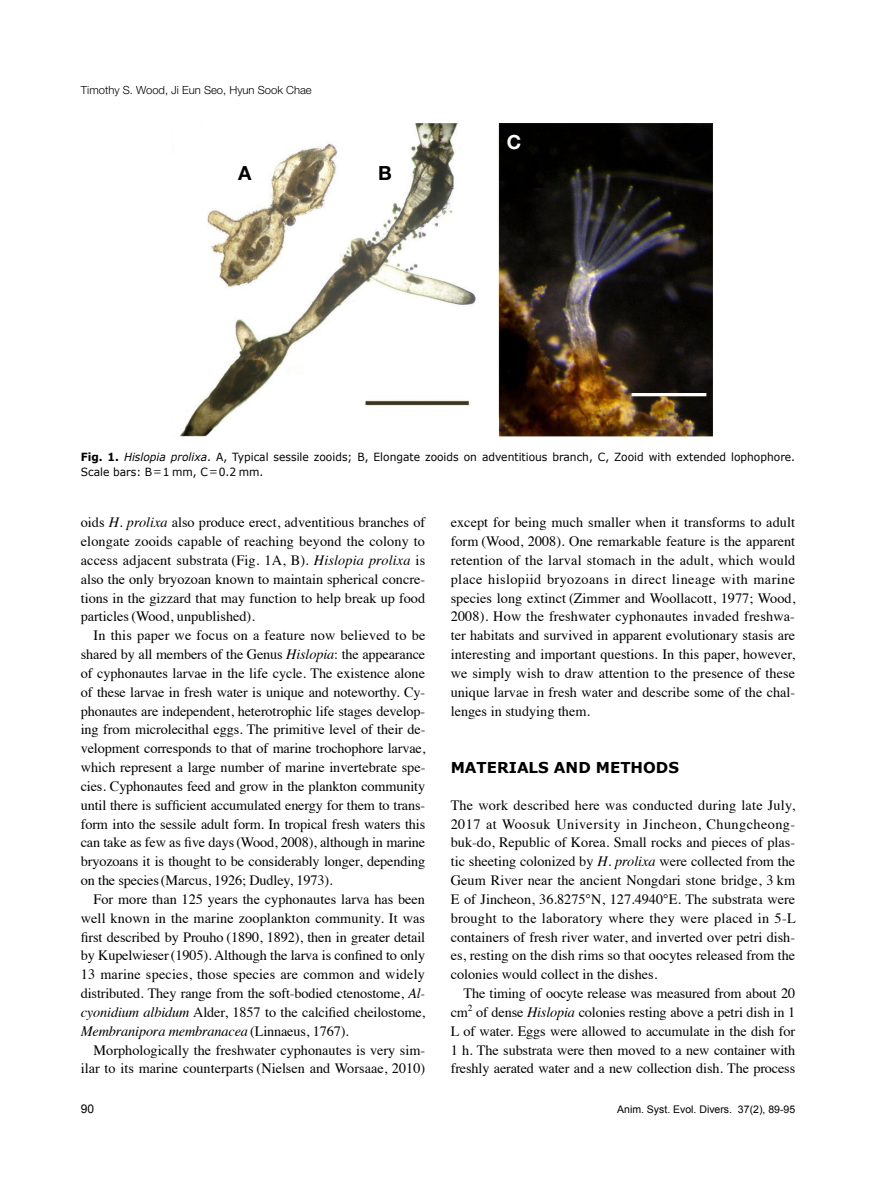
<style>
.page{position:relative;width:893px;height:1191px;background:#fff}
.page>*{position:absolute;margin:0;border:0;box-sizing:border-box;transform-origin:0 0}
.t1{font:700 19.5px "Helvetica Neue LT Std";color:#000}
.t2{font:700 19.5px "Helvetica Neue LT Std";color:#fff}
.t3{font:700 15px "Verdana";color:#000}
.t4{font:14.25px/18.9px "Times";color:#000;text-align:justify}
.t5{font:12px "Arial";color:#000}
.t6{font:11.25px/15px "Verdana";color:#000;scale:.95 1}
.t7{font:300 11.25px "Helvetica Neue LT Std";color:#000}
.t8{font:10.5px "Arial";color:#000}
.s1{font-weight:700}
.s2{font-style:italic}
.s3{font-family:"Cambria Math"}
</style>
<div class="page">
<img style="left:180px;top:123px;width:532px;height:313px">
<p class="t7" style="left:81px;top:83px;width:232px">Timothy S. Wood, Ji Eun Seo, Hyun Sook Chae</p>
<h1 class="t1" style="left:238px;top:160px;width:15px">A</h1>
<h1 class="t1" style="left:378px;top:160px;width:15px">B</h1>
<h1 class="t2" style="left:507px;top:130px;width:16px">C</h1>
<p class="t6" style="left:81px;top:449px;width:753px"><span class="s1">Fig. 1.</span> <span class="s2">Hislopia prolixa</span>. A, Typical sessile zooids; B, Elongate zooids on adventitious branch, C, Zooid with extended lophophore.<br>Scale bars: B<span class="s3">=</span>1 mm, C<span class="s3">=</span>0.2 mm.</p>
<p class="t4" style="left:81px;top:512px;width:346px">oids <span class="s2">H. prolixa</span> also produce erect, adventitious branches of elongate zooids capable of reaching beyond the colony to access adjacent substrata (Fig. 1A, B). <span class="s2">Hislopia prolixa</span> is also the only bryozoan known to maintain spherical concre&shy;tions in the gizzard that may function to help break up food particles (Wood, unpublished).</p>
<p class="t4" style="left:81px;top:625px;width:346px;text-indent:13px">In this paper we focus on a feature now believed to be shared by all members of the Genus <span class="s2">Hislopia</span>: the appearance of cyphonautes larvae in the life cycle. The existence alone of these larvae in fresh water is unique and noteworthy. Cy&shy;phonautes are independent, heterotrophic life stages develop&shy;ing from microlecithal eggs. The primitive level of their de&shy;velopment corresponds to that of marine trochophore larvae, which represent a large number of marine invertebrate spe&shy;cies. Cyphonautes feed and grow in the plankton community until there is sufficient accumulated energy for them to trans&shy;form into the sessile adult form. In tropical fresh waters this can take as few as five days (Wood, 2008), although in marine bryozoans it is thought to be considerably longer, depending on the species(Marcus, 1926; Dudley, 1973).</p>
<p class="t4" style="left:81px;top:888px;width:346px;text-indent:13px">For more than 125 years the cyphonautes larva has been well known in the marine zooplankton community. It was first described by Prouho (1890, 1892), then in greater detail by Kupelwieser (1905). Although the larva is confined to only 13 marine species, those species are common and widely distributed. They range from the soft-bodied ctenostome, <span class="s2">Al&shy;cyonidium albidum</span> Alder, 1857 to the calcified cheilostome, <span class="s2">Membranipora membranacea</span> (Linnaeus, 1767).</p>
<p class="t4" style="left:81px;top:1039px;width:346px;text-align:right">Morphologically the freshwater cyphonautes is very sim&shy;ilar to its marine counterparts (Nielsen and Worsaae, 2010)</p>
<p class="t4" style="left:451px;top:512px;width:346px">except for being much smaller when it transforms to adult form (Wood, 2008). One remarkable feature is the apparent retention of the larval stomach in the adult, which would place hislopiid bryozoans in direct lineage with marine species long extinct (Zimmer and Woollacott, 1977; Wood, 2008). How the freshwater cyphonautes invaded freshwa&shy;ter habitats and survived in apparent evolutionary stasis are interesting and important questions. In this paper, however, we simply wish to draw attention to the presence of these unique larvae in fresh water and describe some of the chal&shy;lenges in studying them.</p>
<p class="t3" style="left:451px;top:758px;width:230px">MATERIALS AND METHODS</p>
<p class="t4" style="left:451px;top:794px;width:346px">The work described here was conducted during late July, 2017 at Woosuk University in Jincheon, Chungcheong&shy;buk-do, Republic of Korea. Small rocks and pieces of plas&shy;tic sheeting colonized by <span class="s2">H. prolixa</span> were collected from the Geum River near the ancient Nongdari stone bridge, 3 km E of Jincheon, 36.8275°N, 127.4940°E. The substrata were brought to the laboratory where they were placed in 5-L containers of fresh river water, and inverted over petri dish&shy;es, resting on the dish rims so that oocytes released from the colonies would collect in the dishes.</p>
<p class="t4" style="left:451px;top:982px;width:346px;text-indent:13px">The timing of oocyte release was measured from about 20 cm<sup>2</sup> of dense <span class="s2">Hislopia</span> colonies resting above a petri dish in 1<br>L of water. Eggs were allowed to accumulate in the dish for 1 h. The substrata were then moved to a new container with freshly aerated water and a new collection dish. The process</p>
<p class="t5" style="left:81px;top:1100px;width:15px">90</p>
<p class="t8" style="left:617px;top:1102px;width:179px">Anim. Syst. Evol. Divers. 37(2), 89-95</p>
</div>
